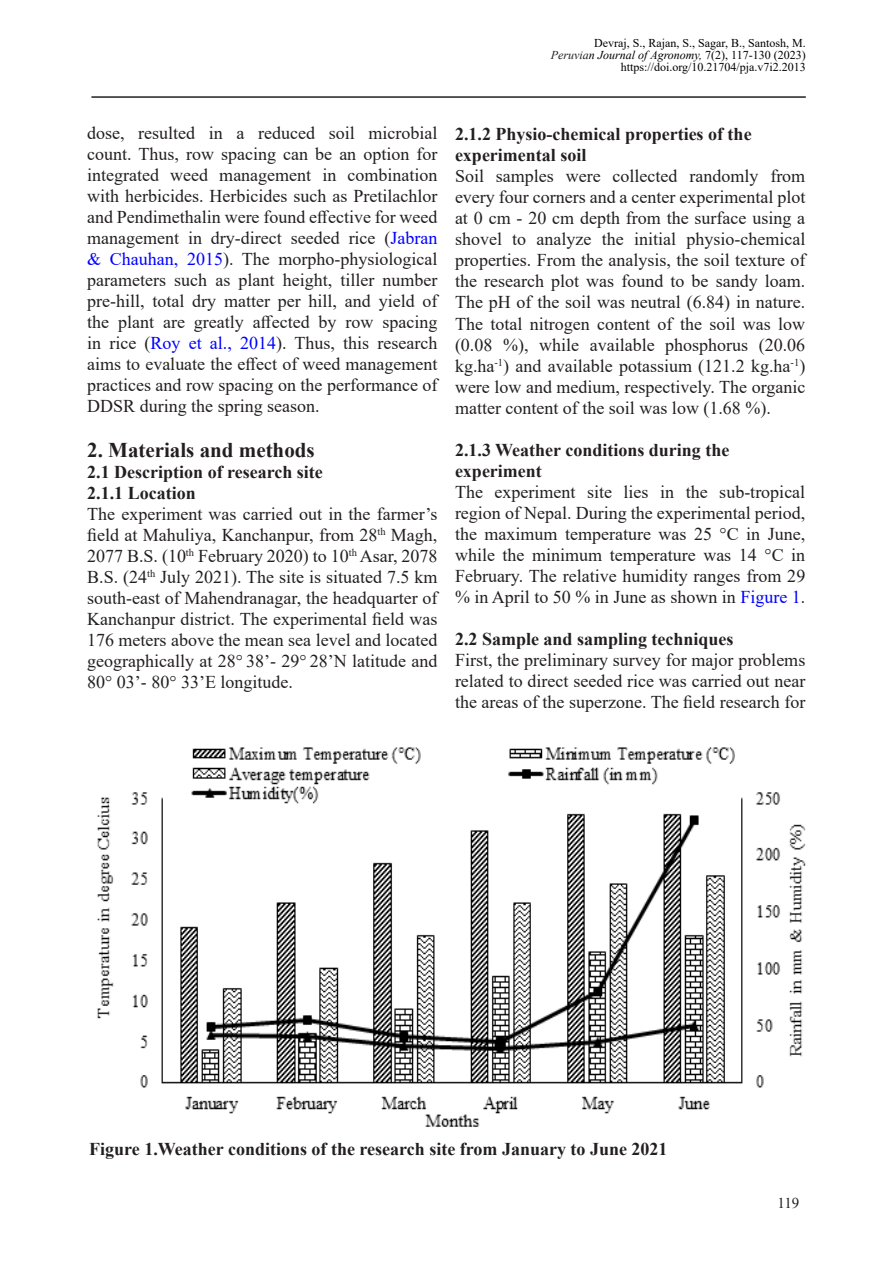
<style>
.page{position:relative;width:893px;height:1263px;background:#fff}
.page>*{position:absolute;margin:0;border:0;box-sizing:border-box;transform-origin:0 0}
.Heading_1{font:700 21px "Times New Roman";color:#231f20}
.t1{font:18px/21px "Times New Roman";color:#231f20;text-align:justify}
.Heading_3{font:700 18px/21px "Times New Roman";color:#231f20}
.Heading_2{font:700 18px "Times New Roman";color:#231f20}
.t2{font:15px "Times New Roman";color:#231f20}
.t3{font:12px/12px "Times New Roman";color:#000;text-align:right}
.s1{color:#231f20}
.s2{font-style:italic;color:#231f20}
.s3{font-style:italic}
.s4{color:#00f}
</style>
<div class="page">
<hr style="left:91px;top:96px;width:715px;height:2px;background:#231f20">
<img style="left:97px;top:747px;width:709px;height:380px">
<p class="t3" style="left:551px;top:36px;width:256px">Devraj, S., Rajan, S., Sagar, B.<span class="s1">,</span> Santosh, M.<br><span class="s2">Peruvia</span><span class="s3">n Journal of Agronomy,</span> 7(2), 117-130 (2023) https://doi.org/10.21704/pja.v7i2.2013</p>
<p class="t1" style="left:87px;top:122px;width:352px">dose, resulted in a reduced soil microbial count. Thus, row spacing can be an option for integrated weed management in combination with herbicides. Herbicides such as Pretilachlor and Pendimethalin were found effective for weed management in dry-direct seeded rice (<span class="s4">Jabran &amp; Chauhan, 2015</span>). The morpho-physiological parameters such as plant height, tiller number pre-hill, total dry matter per hill, and yield of the plant are greatly affected by row spacing in rice (<span class="s4">Roy et al., 2014</span>). Thus, this research aims to evaluate the effect of weed management practices and row spacing on the performance of DDSR during the spring season.</p>
<p class="Heading_1" style="left:87px;top:434px;width:229px">2. Materials and methods</p>
<p class="Heading_2" style="left:87px;top:459px;width:237px">2.1 Description of research site</p>
<p class="Heading_3" style="left:87px;top:482px;width:110px">2.1.1 Location</p>
<p class="t1" style="left:87px;top:503px;width:352px">The experiment was carried out in the farmer’s field at Mahuliya, Kanchanpur, from 28<sup>th</sup> Magh, 2077 B.S. (10<sup>th</sup> February 2020) to 10<sup>th</sup> Asar, 2078<br>B.S. (24<sup>th</sup> July 2021). The site is situated 7.5 km south-east of Mahendranagar, the headquarter of Kanchanpur district. The experimental field was 176 meters above the mean sea level and located geographically at 28° 38’- 29° 28’N latitude and 80° 03’- 80° 33’E longitude.</p>
<p class="Heading_3" style="left:455px;top:123px;width:298px">2.1.2 Physio-chemical properties of the experimental soil</p>
<p class="t1" style="left:455px;top:165px;width:352px">Soil samples were collected randomly from every four corners and a center experimental plot at 0 cm - 20 cm depth from the surface using a shovel to analyze the initial physio-chemical properties. From the analysis, the soil texture of the research plot was found to be sandy loam.<br>The pH of the soil was neutral (6.84) in nature.<br>The total nitrogen content of the soil was low (0.08 %), while available phosphorus (20.06 kg.ha<sup>-1</sup>) and available potassium (121.2 kg.ha<sup>-1</sup>) were low and medium, respectively. The organic matter content of the soil was low (1.68 %).</p>
<p class="Heading_3" style="left:455px;top:438px;width:276px">2.1.3 Weather conditions during the experiment</p>
<p class="t1" style="left:455px;top:480px;width:352px">The experiment site lies in the sub-tropical region of Nepal. During the experimental period, the maximum temperature was 25 °C in June, while the minimum temperature was 14 °C in February. The relative humidity ranges from 29 % in April to 50 % in June as shown in <span class="s4">Figure 1</span>.</p>
<p class="Heading_2" style="left:455px;top:625px;width:280px">2.2 Sample and sampling techniques</p>
<p class="t1" style="left:455px;top:648px;width:352px">First, the preliminary survey for major problems related to direct seeded rice was carried out near the areas of the superzone. The field research for</p>
<p class="Heading_3" style="left:89px;top:1138px;width:580px">Figure 1.Weather conditions of the research site from January to June 2021</p>
<p class="t2" style="left:777px;top:1192px;width:23px">119</p>
</div>
